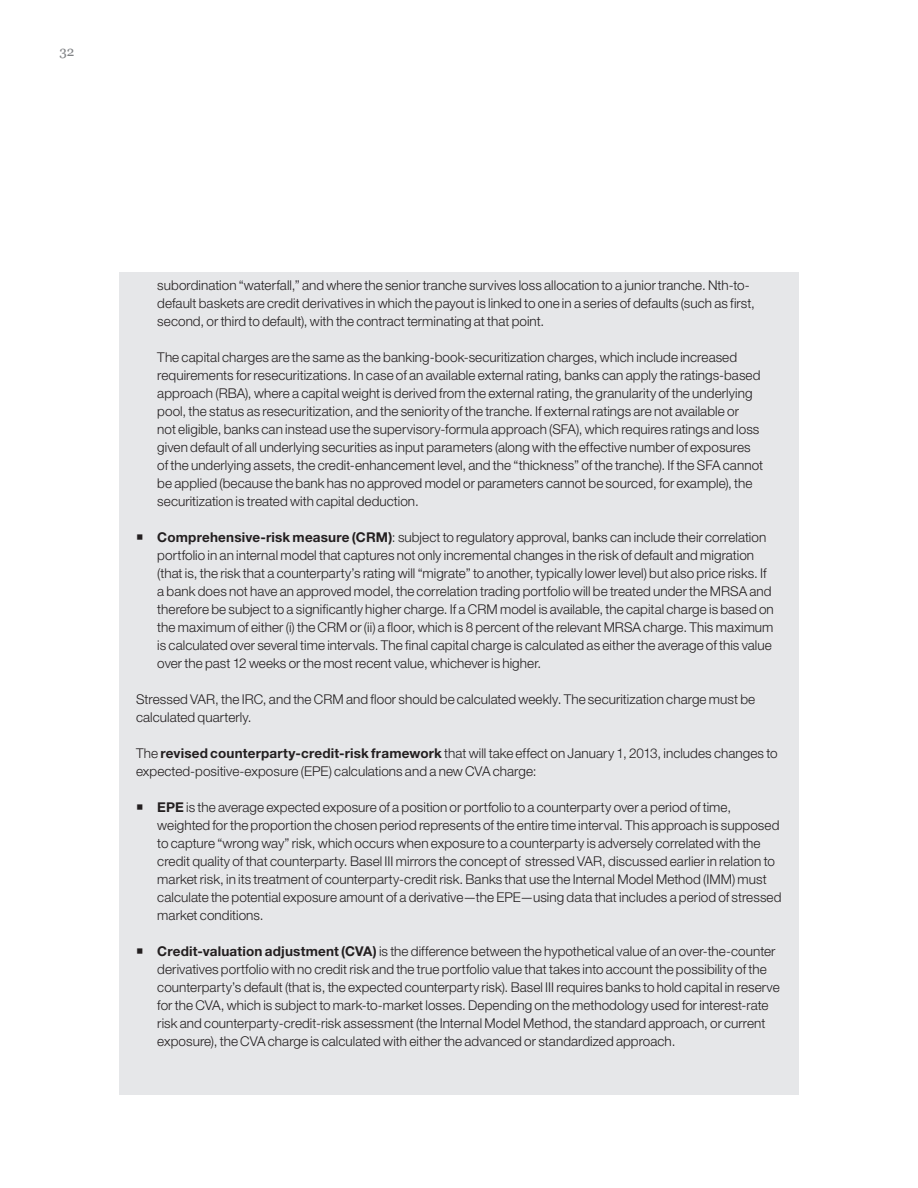
<style>
.page{position:relative;width:918px;height:1188px;background:#fff}
.page>*{position:absolute;margin:0;border:0;box-sizing:border-box;transform-origin:0 0}
.bullet_1{font:300 13.5px/18px "Helvetica Neue LT Std";letter-spacing:.005em;color:#231f20}
.body{font:300 13.5px/18px "Helvetica Neue LT Std";letter-spacing:.005em;color:#231f20}
.t1{font:13.5px "Georgia";color:#808285}
.s1{font-weight:700}
</style>
<div class="page">
<div style="left:119px;top:272px;width:680px;height:822px;background:#e6e7e9"></div>
<p class="t1" style="left:60px;top:44px;width:16px">32</p>
<p class="bullet_1" style="left:157px;top:276px;width:599px">subordination “waterfall,” and where the senior tranche survives loss allocation to a junior tranche. Nth-to&shy;default baskets are credit derivatives in which the payout is linked to one in a series of defaults (such as first, second, or third to default), with the contract terminating at that point.</p>
<p class="body" style="left:157px;top:348px;width:607px">The capital charges are the same as the banking-book-securitization charges, which include increased requirements for resecuritizations. In case of an available external rating, banks can apply the ratings-based approach (RBA), where a capital weight is derived from the external rating, the granularity of the underlying pool, the status as resecuritization, and the seniority of the tranche. If external ratings are not available or<br>not eligible, banks can instead use the supervisory-formula approach (SFA), which requires ratings and loss given default of all underlying securities as input parameters (along with the effective number of exposures of the underlying assets, the credit-enhancement level, and the “thickness” of the tranche). If the SFA cannot be applied (because the bank has no approved model or parameters cannot be sourced, for example), the securitization is treated with capital deduction.</p>
<p class="bullet_1" style="left:157px;top:528px;width:618px"><span class="s1">Comprehensive-risk measure (CRM)</span>: subject to regulatory approval, banks can include their correlation portfolio in an internal model that captures not only incremental changes in the risk of default and migration (that is, the risk that a counterparty’s rating will “migrate” to another, typically lower level) but also price risks. If a bank does not have an approved model, the correlation trading portfolio will be treated under the MRSA and therefore be subject to a significantly higher charge. If a CRM model is available, the capital charge is based on the maximum of either (i) the CRM or (ii) a floor, which is 8 percent of the relevant MRSA charge. This maximum is calculated over several time intervals. The final capital charge is calculated as either the average of this value over the past 12 weeks or the most recent value, whichever is higher.</p>
<p class="body" style="left:136px;top:690px;width:621px">Stressed VAR, the IRC, and the CRM and floor should be calculated weekly. The securitization charge must be calculated quarterly.</p>
<p class="body" style="left:136px;top:744px;width:643px">The <span class="s1">revised counterparty-credit-risk framework</span> that will take effect on January 1, 2013, includes changes to expected-positive-exposure (EPE) calculations and a new CVA charge:</p>
<p class="bullet_1" style="left:157px;top:798px;width:626px"><span class="s1">EPE</span> is the average expected exposure of a position or portfolio to a counterparty over a period of time, weighted for the proportion the chosen period represents of the entire time interval. This approach is supposed to capture “wrong way” risk, which occurs when exposure to a counterparty is adversely correlated with the credit quality of that counterparty. Basel III mirrors the concept of stressed VAR, discussed earlier in relation to market risk, in its treatment of counterparty-credit risk. Banks that use the Internal Model Method (IMM) must calculate the potential exposure amount of a derivative—the EPE—using data that includes a period of stressed market conditions.</p>
<p class="bullet_1" style="left:157px;top:942px;width:624px"><span class="s1">Credit-valuation adjustment (CVA)</span> is the difference between the hypothetical value of an over-the-counter derivatives portfolio with no credit risk and the true portfolio value that takes into account the possibility of the counterparty’s default (that is, the expected counterparty risk). Basel III requires banks to hold capital in reserve for the CVA, which is subject to mark-to-market losses. Depending on the methodology used for interest-rate risk and counterparty-credit-risk assessment (the Internal Model Method, the standard approach, or current exposure), the CVA charge is calculated with either the advanced or standardized approach.</p>
</div>
